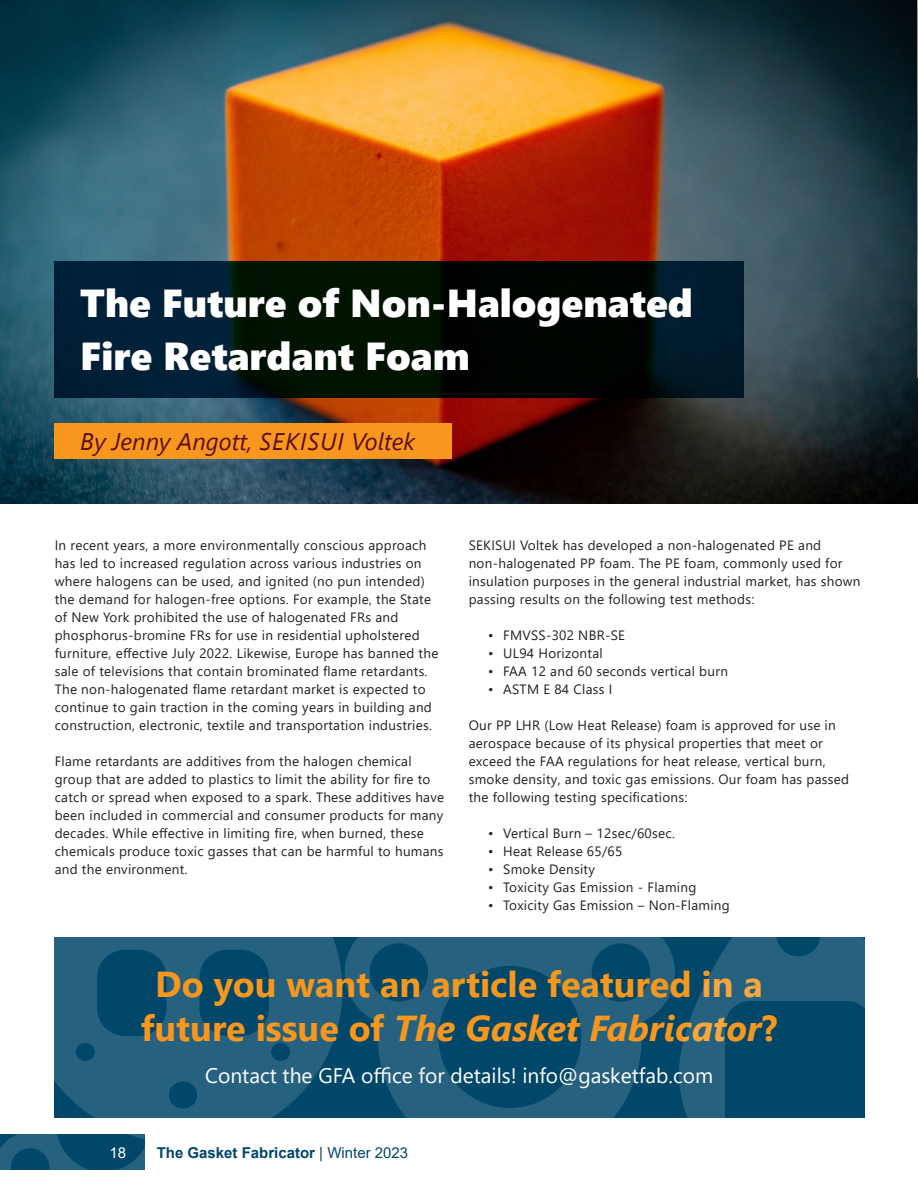
<style>
.page{position:relative;width:918px;height:1188px;background:#fff}
.page>*{position:absolute;margin:0;border:0;box-sizing:border-box;transform-origin:0 0}
.t1{font:39px "Segoe UI Black";color:#fff}
.t2{font:700 36px/43.2px "Segoe UI";color:#f7971d;text-align:center}
.t3{font:italic 24px "Segoe UI";color:#5b0d17}
.t4{font:21px "Segoe UI";color:#fff}
.t5{font:700 15px "Arial";color:#00476a}
.t6{font:15px "Arial";color:#fff}
.t7{font:13.5px/18px "Segoe UI";letter-spacing:.02em;color:#231f20}
.s1{font-style:italic}
.s2{font-weight:400}
</style>
<div class="page">
<svg style="left:0;top:1134px;width:145px;height:36px;background:#0e5172"></svg>
<img style="left:0;top:0;width:917px;height:504px">
<svg style="left:55px;top:261px;width:689px;height:136px;background:#001214"></svg>
<div style="left:55px;top:423px;width:397px;height:36px;background:#f7971d"></div>
<img style="left:917px;top:0;width:1px;height:378px">
<svg style="left:343px;top:937px;width:333px;height:181px;background:#125474"></svg>
<svg style="left:24px;top:937px;width:318px;height:207px;fill:#266280"></svg>
<svg style="left:679px;top:937px;width:186px;height:181px;background:#0f5273"></svg>
<p class="t1" style="left:80px;top:275px;width:614px">The Future of Non-Halogenated</p>
<p class="t1" style="left:80px;top:327px;width:391px">Fire Retardant Foam</p>
<p class="t3" style="left:80px;top:419px;width:337px">By Jenny Angott, SEKISUI Voltek</p>
<p class="t7" style="left:55px;top:535px;width:385px">In recent years, a more environmentally conscious approach has led to increased regulation across various industries on where halogens can be used, and ignited (no pun intended) the demand for halogen-free options. For example, the State of New York prohibited the use of halogenated FRs and phosphorus-bromine FRs for use in residential upholstered furniture, effective July 2022. Likewise, Europe has banned the sale of televisions that contain brominated flame retardants.<br>The non-halogenated flame retardant market is expected to continue to gain traction in the coming years in building and construction, electronic, textile and transportation industries.</p>
<p class="t7" style="left:55px;top:751px;width:391px">Flame retardants are additives from the halogen chemical group that are added to plastics to limit the ability for fire to catch or spread when exposed to a spark. These additives have been included in commercial and consumer products for many decades. While effective in limiting fire, when burned, these chemicals produce toxic gasses that can be harmful to humans and the environment.</p>
<p class="t7" style="left:469px;top:535px;width:393px">SEKISUI Voltek has developed a non-halogenated PE and non-halogenated PP foam. The PE foam, commonly used for insulation purposes in the general industrial market, has shown passing results on the following test methods:</p>
<p class="t7" style="left:488px;top:625px;width:138px">• FMVSS-302 NBR-SE</p>
<p class="t7" style="left:488px;top:643px;width:116px">• UL94 Horizontal</p>
<p class="t7" style="left:488px;top:661px;width:241px">• FAA 12 and 60 seconds vertical burn</p>
<p class="t7" style="left:488px;top:679px;width:126px">• ASTM E 84 Class I</p>
<p class="t7" style="left:469px;top:715px;width:382px">Our PP LHR (Low Heat Release) foam is approved for use in aerospace because of its physical properties that meet or exceed the FAA regulations for heat release, vertical burn, smoke density, and toxic gas emissions. Our foam has passed the following testing specifications:</p>
<p class="t7" style="left:488px;top:823px;width:188px">• Vertical Burn – 12sec/60sec.</p>
<p class="t7" style="left:488px;top:841px;width:136px">• Heat Release 65/65</p>
<p class="t7" style="left:488px;top:859px;width:108px">• Smoke Density</p>
<p class="t7" style="left:488px;top:877px;width:210px">• Toxicity Gas Emission - Flaming</p>
<p class="t7" style="left:488px;top:895px;width:243px">• Toxicity Gas Emission – Non-Flaming</p>
<p class="t2" style="left:141px;top:960px;width:638px">Do you want an article featured in a future issue of <span class="s1">The Gasket Fabricator</span>?</p>
<p class="t4" style="left:205px;top:1055px;width:510px">Contact the GFA office for details! info@gasketfab.com</p>
<p class="t6" style="left:109px;top:1142px;width:18px">18</p>
<p class="t5" style="left:157px;top:1142px;width:253px">The Gasket Fabricator <span class="s2">| Winter 2023</span></p>
</div>
